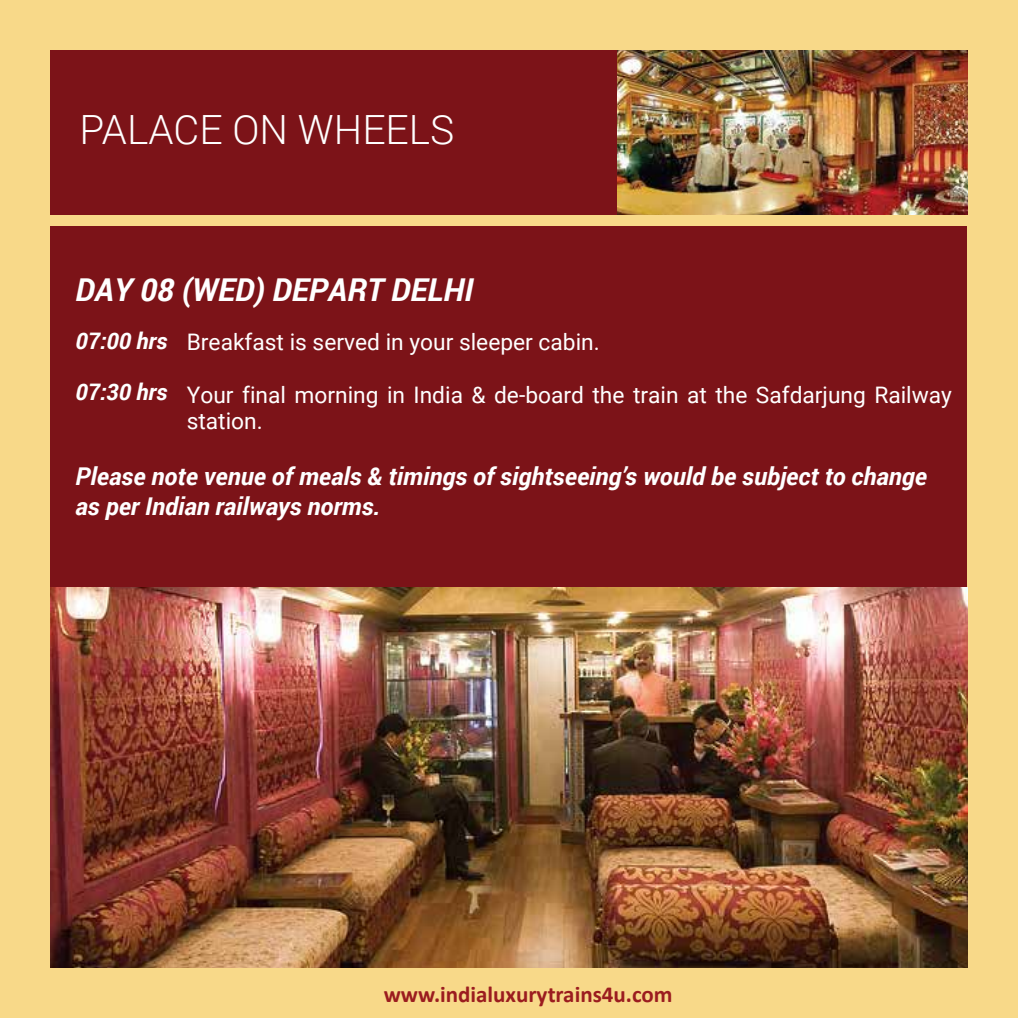
<style>
.page{position:relative;width:1018px;height:1018px;background:#fff}
.page>*{position:absolute;margin:0;border:0;box-sizing:border-box;transform-origin:0 0}
.t1{font:300 40.25px "Roboto";color:#fff}
.t2{font:italic 700 31.5px "Roboto";color:#fff}
.t3{font:italic 700 24.5px/29.8px "Roboto";color:#fff}
.t4{font:700 22.93px "Calibri";color:#9b1c1f}
.t5{font:22.75px/26.2px "Roboto";color:#fff}
.t6{font:italic 700 22.75px "Roboto";color:#fff}
</style>
<div class="page">
<div style="left:0;top:0;width:1017px;height:1017px;background:#f8d989"></div>
<div style="left:51px;top:50px;width:916px;height:164px;background:#7c1318"></div>
<div style="left:51px;top:226px;width:916px;height:741px;background:#7c1318"></div>
<img style="left:617px;top:50px;width:350px;height:165px">
<img style="left:51px;top:587px;width:916px;height:380px">
<h1 class="t1" style="left:80px;top:102px;width:376px">PALACE ON WHEELS</h1>
<h2 class="t2" style="left:76px;top:268px;width:399px">DAY 08 (WED) DEPART DELHI</h2>
<p class="t6" style="left:76px;top:325px;width:93px">07:00 hrs</p>
<p class="t6" style="left:76px;top:376px;width:93px">07:30 hrs</p>
<p class="t5" style="left:187px;top:328px;width:414px">Breakfast is served in your sleeper cabin.</p>
<p class="t5" style="left:187px;top:380px;width:766px">Your final morning in India &amp; de-board the train at the Safdarjung Railway station.</p>
<p class="t3" style="left:76px;top:460px;width:853px">Please note venue of meals &amp; timings of sightseeing’s would be subject to change as per Indian railways norms.</p>
<p class="t4" style="left:383px;top:978px;width:290px">www.indialuxurytrains4u.com</p>
</div>
